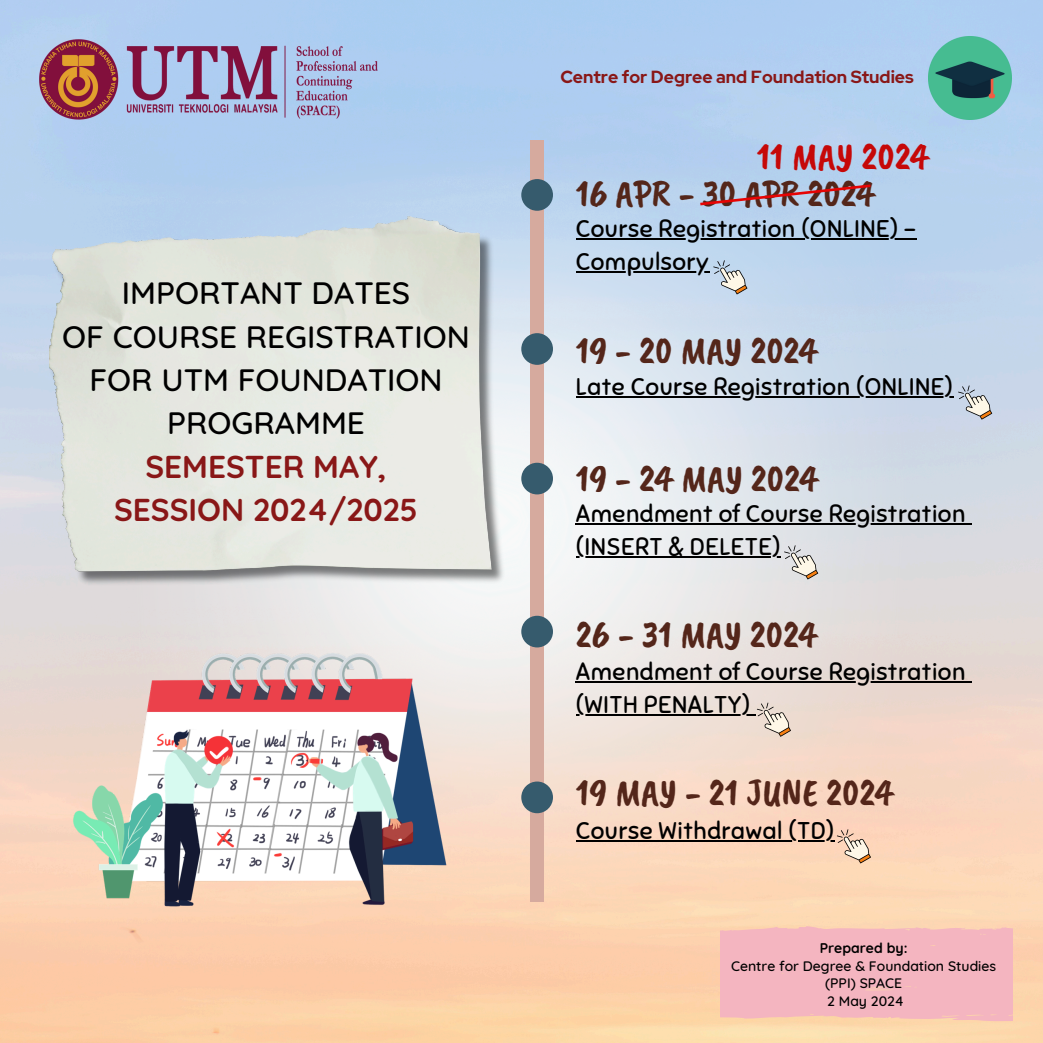
<style>
.page{position:relative;width:1043px;height:1043px;background:#fff}
.page>*{position:absolute;margin:0;border:0;box-sizing:border-box;transform-origin:0 0}
.t1{font:38.5px "Caveat Brush";color:#54261a}
.t2{font:38.5px "Caveat Brush";color:#c60808}
.t3{font:500 31.5px/43.4px "Quicksand";color:#000;text-align:center}
.t4{font:24.15px "Sniglet";letter-spacing:.02em;color:#000}
.t5{font:700 17.5px "Red Hat Display";color:#891717}
.t6{font:500 14px "Quicksand";color:#000}
.t7{font:700 14px "Quicksand";color:#000}
.s1{font-weight:700;color:#891717}
</style>
<div class="page">
<img style="left:0;top:0;width:1042px;height:1042px">
<img style="left:104px;top:118px;width:834px;height:806px">
<img style="left:50px;top:216px;width:454px;height:372px">
<div style="left:530px;top:140px;width:13px;height:762px;background:#d6aa9e"></div>
<div style="left:521px;top:179px;width:31px;height:31px;background:#365b6d;border-radius:50%"></div>
<div style="left:521px;top:333px;width:31px;height:31px;background:#365b6d;border-radius:50%"></div>
<div style="left:521px;top:462px;width:31px;height:32px;background:#365b6d;border-radius:50%"></div>
<div style="left:521px;top:615px;width:31px;height:32px;background:#365b6d;border-radius:50%"></div>
<div style="left:521px;top:781px;width:31px;height:31px;background:#365b6d;border-radius:50%"></div>
<img style="left:31px;top:37px;width:352px;height:86px">
<img style="left:928px;top:37px;width:82px;height:82px">
<img style="left:34px;top:631px;width:455px;height:302px">
<svg style="left:720px;top:925px;width:291px;height:97px;background:#f4b7be"></svg>
<hr style="left:575px;top:396px;width:378px;height:1px;background:#000">
<hr style="left:575px;top:523px;width:390px;height:2px;background:#000">
<svg style="left:965px;top:523px;width:6px;height:2px"></svg>
<hr style="left:575px;top:556px;width:205px;height:1px;background:#000">
<hr style="left:575px;top:680px;width:390px;height:2px;background:#000">
<svg style="left:965px;top:680px;width:6px;height:2px"></svg>
<hr style="left:575px;top:713px;width:175px;height:2px;background:#000">
<hr style="left:575px;top:840px;width:259px;height:1px;background:#000">
<svg style="left:713px;top:260px;width:34px;height:34px"></svg>
<hr style="left:575px;top:238px;width:341px;height:2px;background:#000">
<hr style="left:575px;top:271px;width:134px;height:2px;background:#000">
<svg style="left:836px;top:829px;width:34px;height:34px"></svg>
<svg style="left:750px;top:702px;width:40px;height:34px"></svg>
<svg style="left:783px;top:545px;width:35px;height:34px"></svg>
<svg style="left:957px;top:385px;width:34px;height:34px"></svg>
<svg style="left:697px;top:183px;width:176px;height:24px;background:#bcbcd4"></svg>
<p class="t3" style="left:62px;top:271px;width:409px">IMPORTANT DATES<br>OF COURSE REGISTRATION<br>FOR UTM FOUNDATION<br>PROGRAMME<br><span class="s1">SEMESTER MAY,<br>SESSION 2024/2025</span></p>
<p class="t5" style="left:560px;top:65px;width:355px">Centre for Degree and Foundation Studies</p>
<h1 class="t2" style="left:756px;top:132px;width:173px">11 MAY 2024</h1>
<p class="t1" style="left:575px;top:168px;width:300px">16 APR - 30 APR 2024</p>
<h1 class="t4" style="left:575px;top:214px;width:341px">Course Registration (ONLINE) -</h1>
<h3 class="t4" style="left:575px;top:247px;width:134px">Compulsory</h3>
<p class="t1" style="left:575px;top:326px;width:243px">19 - 20 MAY 2024</p>
<p class="t4" style="left:575px;top:371px;width:378px">Late Course Registration (ONLINE)</p>
<p class="t1" style="left:575px;top:454px;width:243px">19 - 24 MAY 2024</p>
<p class="t4" style="left:575px;top:499px;width:391px">Amendment of Course Registration</p>
<p class="t4" style="left:575px;top:532px;width:206px">(INSERT &amp; DELETE)</p>
<p class="t1" style="left:575px;top:609px;width:242px">26 - 31 MAY 2024</p>
<h1 class="t4" style="left:575px;top:656px;width:391px">Amendment of Course Registration</h1>
<p class="t4" style="left:575px;top:689px;width:175px">(WITH PENALTY)</p>
<h1 class="t1" style="left:575px;top:768px;width:319px">19 MAY - 21 JUNE 2024</h1>
<p class="t4" style="left:575px;top:815px;width:259px">Course Withdrawal (TD)</p>
<p class="t7" style="left:819px;top:938px;width:89px">Prepared by:</p>
<h2 class="t6" style="left:730px;top:956px;width:266px">Centre for Degree &amp; Foundation Studies</h2>
<h1 class="t6" style="left:824px;top:973px;width:79px">(PPI) SPACE</h1>
<p class="t6" style="left:827px;top:991px;width:78px">2 May 2024</p>
</div>
